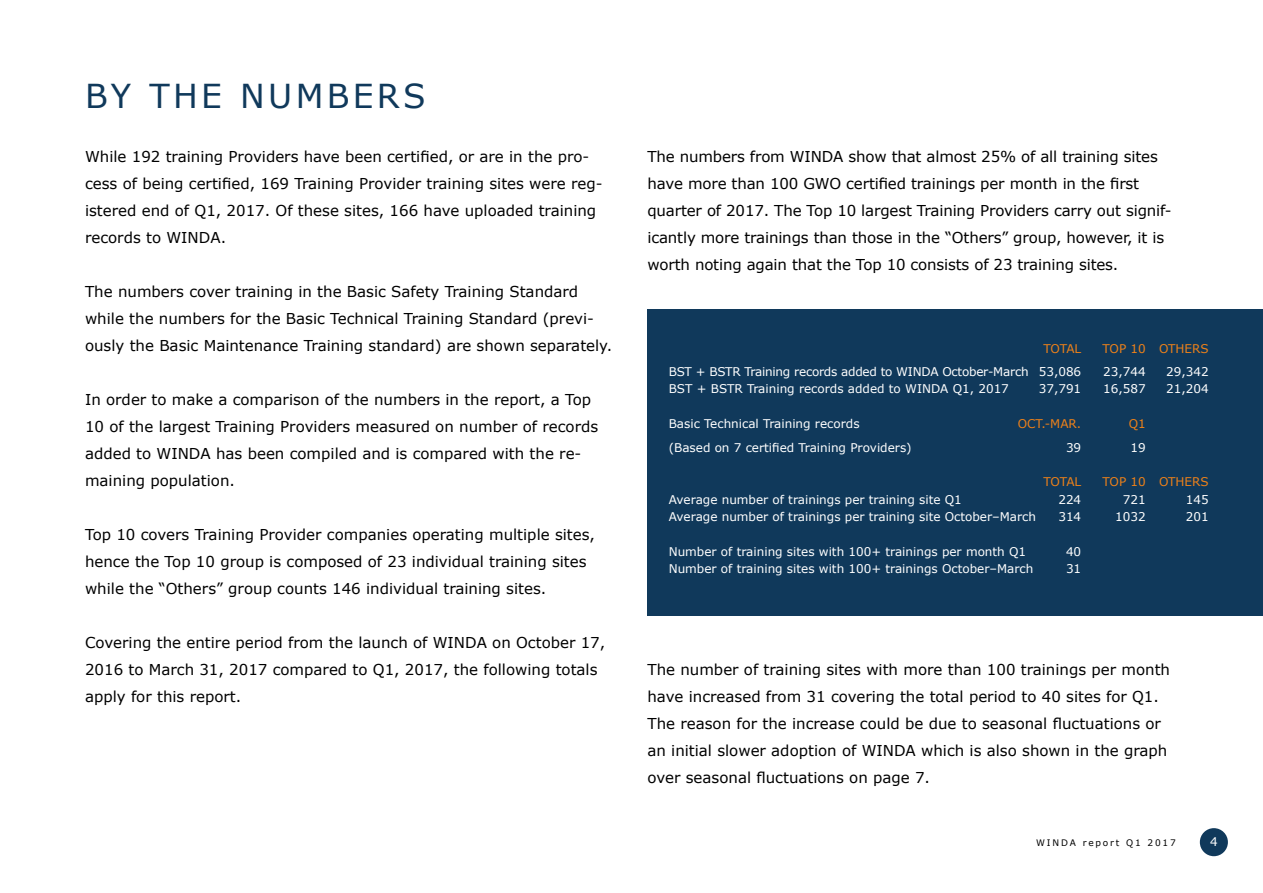
<style>
.page{position:relative;width:1263px;height:893px;background:#fff}
.page>*{position:absolute;margin:0;border:0;box-sizing:border-box;transform-origin:0 0}
.t1{font:33px "Verdana";letter-spacing:.1em;color:#10395b}
.t2{font:15px/27px "Verdana";color:#000}
.t3{font:12px "Verdana";color:#fff}
.t4{font:12px "Verdana";letter-spacing:-.02em;color:#fff}
.t5{font:12px "Verdana";color:#ee8119}
.t6{font:9px "Verdana";letter-spacing:.2em;color:#000}
</style>
<div class="page">
<div style="left:1200px;top:828px;width:28px;height:28px;background:#10395b;border-radius:50%"></div>
<div style="left:647px;top:309px;width:616px;height:306px;background:#10395b"></div>
<h1 class="t1" style="left:85px;top:73px;width:342px">BY THE NUMBERS</h1>
<p class="t2" style="left:85px;top:142px;width:519px">While 192 training Providers have been certified, or are in the pro&shy;cess of being certified, 169 Training Provider training sites were reg&shy;istered end of Q1, 2017. Of these sites, 166 have uploaded training records to WINDA.</p>
<p class="t2" style="left:85px;top:277px;width:529px">The numbers cover training in the Basic Safety Training Standard while the numbers for the Basic Technical Training Standard (previ&shy;ously the Basic Maintenance Training standard) are shown separately.</p>
<p class="t2" style="left:85px;top:385px;width:515px">In order to make a comparison of the numbers in the report, a Top 10 of the largest Training Providers measured on number of records added to WINDA has been compiled and is compared with the re&shy;maining population.</p>
<p class="t2" style="left:85px;top:520px;width:511px">Top 10 covers Training Provider companies operating multiple sites, hence the Top 10 group is composed of 23 individual training sites while the “Others” group counts 146 individual training sites.</p>
<p class="t2" style="left:85px;top:628px;width:522px">Covering the entire period from the launch of WINDA on October 17,<br>2016 to March 31, 2017 compared to Q1, 2017, the following totals apply for this report.</p>
<p class="t2" style="left:647px;top:142px;width:526px">The numbers from WINDA show that almost 25% of all training sites have more than 100 GWO certified trainings per month in the first quarter of 2017. The Top 10 largest Training Providers carry out signif&shy;icantly more trainings than those in the “Others” group, however, it is worth noting again that the Top 10 consists of 23 training sites.</p>
<p class="t5" style="left:1043px;top:340px;width:39px">TOTAL</p>
<p class="t5" style="left:1102px;top:340px;width:108px">TOP 10 OTHERS</p>
<p class="t4" style="left:669px;top:363px;width:414px">BST + BSTR Training records added to WINDA October-March 53,086</p>
<p class="t3" style="left:1103px;top:363px;width:44px">23,744</p>
<p class="t3" style="left:1166px;top:363px;width:44px">29,342</p>
<p class="t3" style="left:669px;top:381px;width:342px">BST + BSTR Training records added to WINDA Q1, 2017</p>
<p class="t3" style="left:1039px;top:381px;width:44px">37,791</p>
<p class="t3" style="left:1103px;top:381px;width:44px">16,587</p>
<p class="t3" style="left:1166px;top:381px;width:44px">21,204</p>
<p class="t3" style="left:669px;top:416px;width:192px">Basic Technical Training records</p>
<p class="t5" style="left:1018px;top:416px;width:65px">OCT.-MAR.</p>
<p class="t5" style="left:1129px;top:416px;width:19px">Q1</p>
<p class="t3" style="left:669px;top:439px;width:245px">(Based on 7 certified Training Providers)</p>
<p class="t3" style="left:1066px;top:439px;width:17px">39</p>
<p class="t3" style="left:1130px;top:439px;width:17px">19</p>
<p class="t5" style="left:1043px;top:474px;width:39px">TOTAL</p>
<p class="t5" style="left:1102px;top:474px;width:108px">TOP 10 OTHERS</p>
<p class="t3" style="left:669px;top:491px;width:295px">Average number of trainings per training site Q1</p>
<p class="t3" style="left:1058px;top:491px;width:24px">224</p>
<p class="t3" style="left:1123px;top:491px;width:24px">721</p>
<p class="t3" style="left:1186px;top:491px;width:24px">145</p>
<p class="t3" style="left:669px;top:509px;width:369px">Average number of trainings per training site October–March</p>
<p class="t3" style="left:1058px;top:509px;width:24px">314</p>
<p class="t3" style="left:1115px;top:509px;width:32px">1032</p>
<p class="t3" style="left:1186px;top:509px;width:24px">201</p>
<p class="t3" style="left:669px;top:543px;width:359px">Number of training sites with 100+ trainings per month Q1</p>
<p class="t3" style="left:1066px;top:543px;width:17px">40</p>
<p class="t3" style="left:669px;top:561px;width:366px">Number of training sites with 100+ trainings October–March</p>
<p class="t3" style="left:1066px;top:561px;width:17px">31</p>
<p class="t2" style="left:647px;top:655px;width:524px">The number of training sites with more than 100 trainings per month have increased from 31 covering the total period to 40 sites for Q1.<br>The reason for the increase could be due to seasonal fluctuations or an initial slower adoption of WINDA which is also shown in the graph over seasonal fluctuations on page 7.</p>
<p class="t6" style="left:1036px;top:837px;width:141px">WINDA report Q1 2017</p>
<p class="t3" style="left:1210px;top:834px;width:9px">4</p>
</div>
